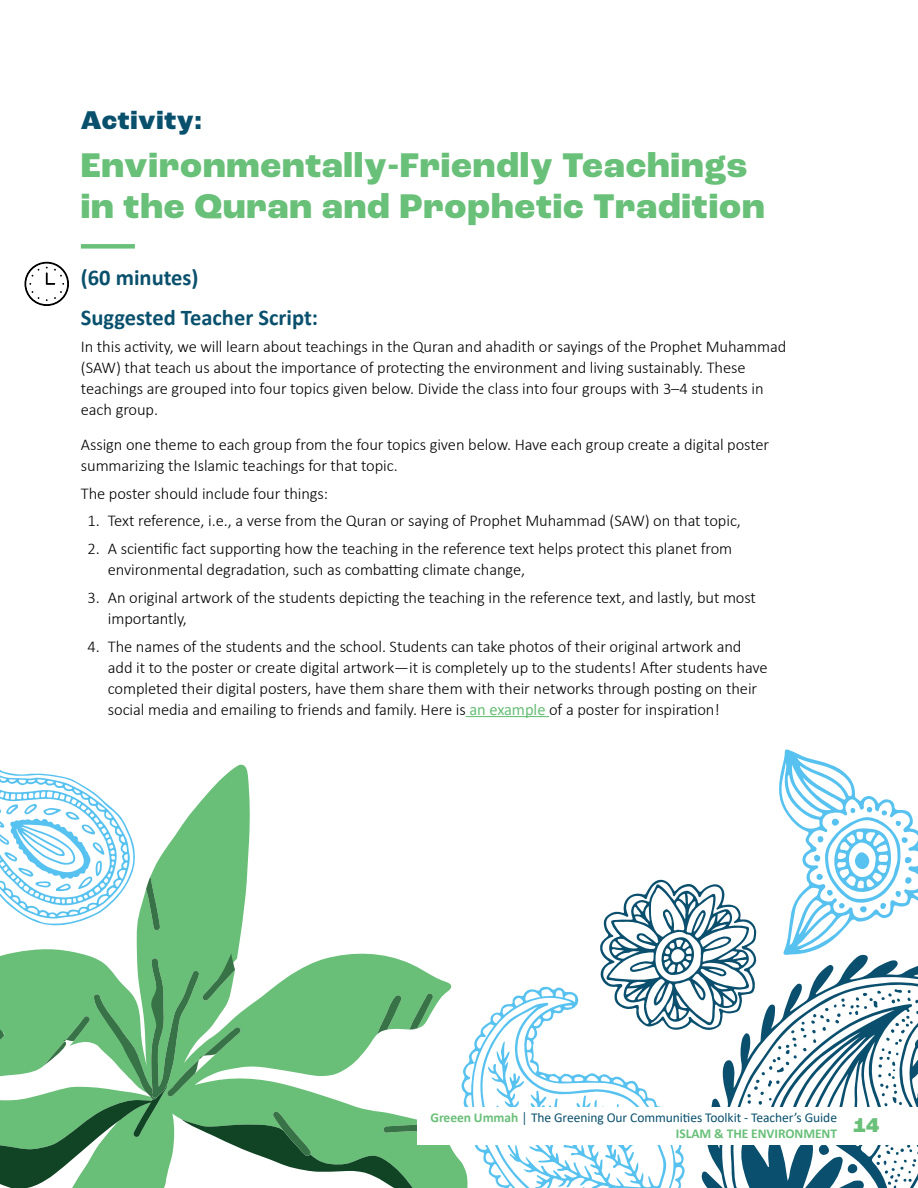
<style>
.page{position:relative;width:918px;height:1188px;background:#fff}
.page>*{position:absolute;margin:0;border:0;box-sizing:border-box;transform-origin:0 0}
.t1{font:800 36px/41.4px "Roc Grotesk";letter-spacing:.025em;color:#69c079}
.t2{font:800 27px "Roc Grotesk";letter-spacing:.025em;color:#09506d}
.t3{font:700 22.5px/39.3px "Calibri";color:#09506d}
.t4{font:300 16.5px/21px "Calibri";letter-spacing:-.005em;color:#000}
.t5{font:13.5px/16.5px "Calibri";letter-spacing:-.005em;color:#09506d}
.s1{font-weight:400;color:#69bf78}
.s2{font-weight:700;color:#69c079}
.s3{font-weight:700}
</style>
<div class="page">
<hr style="left:466px;top:716px;width:83px;height:1px;background:#69c079">
<div style="left:81px;top:244px;width:54px;height:5px;background:#69c079"></div>
<svg style="left:24px;top:262px;width:45px;height:44px"></svg>
<svg style="left:13px;top:764px;width:448px;height:424px"></svg>
<svg style="left:146px;top:876px;width:14px;height:55px"></svg>
<svg style="left:0;top:953px;width:440px;height:235px"></svg>
<svg style="left:461px;top:1035px;width:18px;height:153px"></svg>
<svg style="left:479px;top:749px;width:439px;height:439px"></svg>
<svg style="left:0;top:764px;width:136px;height:162px"></svg>
<div style="left:418px;top:1107px;width:500px;height:38px;background:#fff"></div>
<h2 class="t2" style="left:81px;top:103px;width:123px">Activity:</h2>
<h1 class="t1" style="left:81px;top:145px;width:685px">Environmentally-Friendly Teachings in the Quran and Prophetic Tradition</h1>
<h3 class="t3" style="left:81px;top:258px;width:239px">(60 minutes)<br>Suggested Teacher Script:</h3>
<p class="t4" style="left:81px;top:336px;width:707px">In this activity, we will learn about teachings in the Quran and ahadith or sayings of the Prophet Muhammad (SAW) that teach us about the importance of protecting the environment and living sustainably. These teachings are grouped into four topics given below. Divide the class into four groups with 3–4 students in each group.</p>
<p class="t4" style="left:81px;top:434px;width:690px">Assign one theme to each group from the four topics given below. Have each group create a digital poster summarizing the Islamic teachings for that topic.</p>
<p class="t4" style="left:81px;top:483px;width:249px">The poster should include four things:</p>
<p class="t4" style="left:88px;top:510px;width:655px">1. Text reference, i.e., a verse from the Quran or saying of Prophet Muhammad (SAW) on that topic,</p>
<p class="t4" style="left:108px;top:538px;width:626px;text-indent:-20px">2. A scientific fact supporting how the teaching in the reference text helps protect this planet from environmental degradation, such as combatting climate change,</p>
<p class="t4" style="left:108px;top:587px;width:650px;text-indent:-20px">3. An original artwork of the students depicting the teaching in the reference text, and lastly, but most importantly,</p>
<p class="t4" style="left:108px;top:636px;width:661px;text-indent:-20px">4. The names of the students and the school. Students can take photos of their original artwork and add it to the poster or create digital artwork—it is completely up to the students! After students have completed their digital posters, have them share them with their networks through posting on their social media and emailing to friends and family. Here is <span class="s1">an example</span> of a poster for inspiration!</p>
<p class="t5" style="left:676px;top:1109px;width:205px;text-indent:-245px"><span class="s2">Greeen Ummah</span> <span class="s3">│</span> The Greening Our Communities Toolkit - Teacher’s Guide<br><span class="s2">ISLAM &amp; THE ENVIRONMENT</span> <sup>14</sup></p>
</div>
